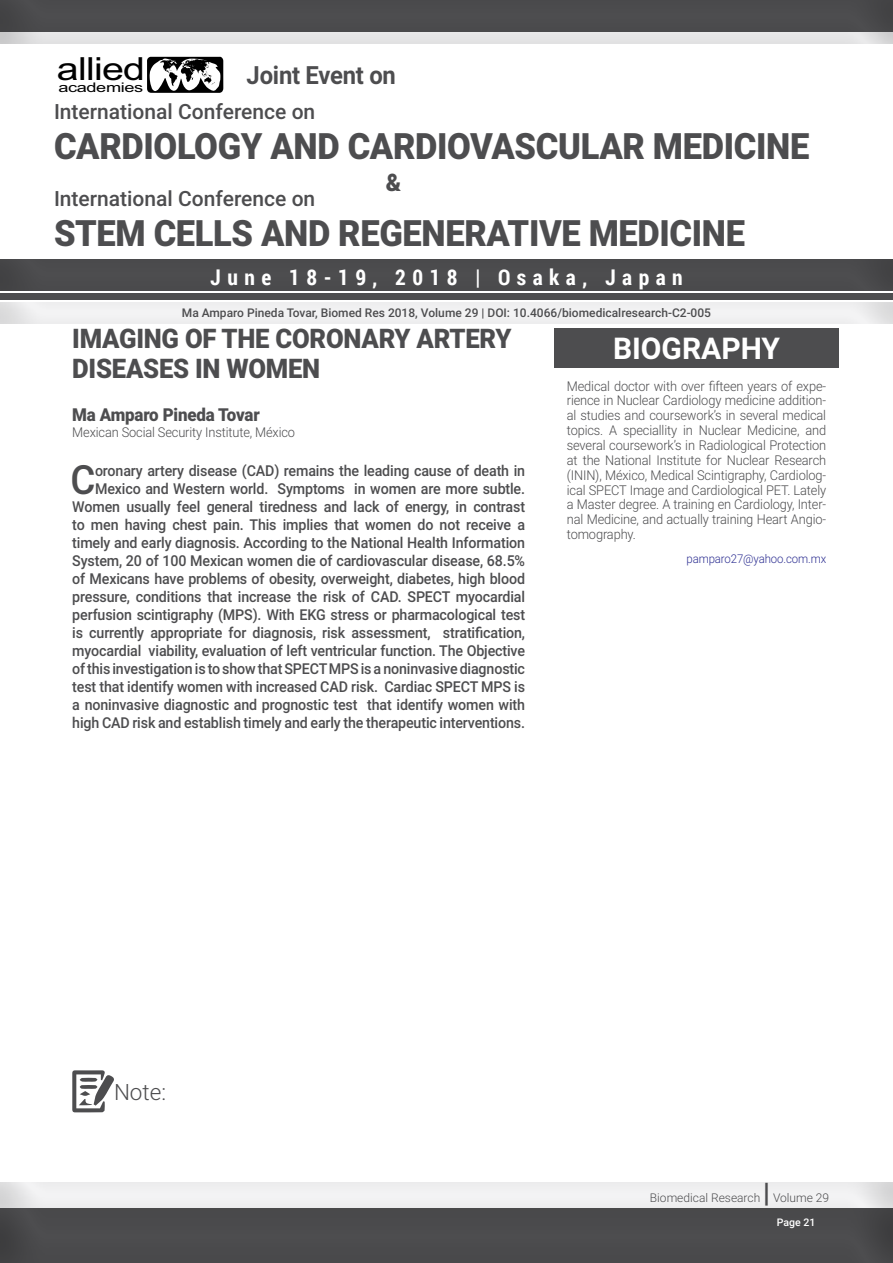
<style>
.page{position:relative;width:893px;height:1263px;background:#fff}
.page>*{position:absolute;margin:0;border:0;box-sizing:border-box;transform-origin:0 0}
.t1{font:500 40.35px "Roboto";color:#4d4d4f;scale:.95 1}
.t2{font:900 36.3px "Roboto";letter-spacing:-.01em;color:#4d4d4f;scale:.95 1}
.t3{font:31.8px "Arial";letter-spacing:-.02em;color:#000;scale:1.24 1}
.t4{font:700 30px "Roboto";color:#fff}
.t5{font:900 27px/29.7px "Roboto";letter-spacing:-.01em;color:#4d4d4f;scale:.95 1}
.t6{font:900 27px "Roboto";letter-spacing:-.01em;color:#4d4d4f}
.t7{font:700 25.05px "Roboto";letter-spacing:-.01em;color:#4d4d4f;scale:.95 1}
.t8{font:900 24.15px "Roboto";color:#4d4d4f;scale:.95 1}
.t9{font:300 22.5px "Roboto";color:#4d4d4f}
.t10{font:700 21.6px "Roboto Condensed";letter-spacing:.3em;color:#fff}
.t11{font:500 21px "Roboto";color:#4d4d4f}
.t12{font:900 17.85px "Roboto";letter-spacing:-.01em;color:#4d4d4f;scale:.95 1}
.t13{font:500 15px/18px "Roboto";letter-spacing:-.01em;color:#4d4d4f;text-align:right;scale:.95 1}
.t14{font:300 13.5px/14.9px "Roboto";letter-spacing:-.01em;color:#4d4d4f;text-align:justify;scale:.95 1}
.t15{font:13.35px "Arial";letter-spacing:-.02em;color:#000;scale:1.36 1}
.t16{font:500 12px "Roboto";color:#4d4d4f}
.t17{font:300 12px "Roboto";color:#4d4d4f}
.t18{font:300 12px "Roboto";letter-spacing:-.01em;color:#2e3092;scale:.95 1}
.t19{font:500 10.5px "Roboto";color:#fff}
</style>
<div class="page">
<div style="left:0;top:3px;width:893px;height:43px;background:#000;opacity:.5"></div>
<div style="left:0;top:1173px;width:893px;height:38px;background:#f3f3f4"></div>
<div style="left:0;top:1198px;width:893px;height:65px;background:#000;opacity:.5"></div>
<div style="left:0;top:249px;width:893px;height:43px;background:#000;opacity:.5"></div>
<div style="left:0;top:0;width:893px;height:34px;background:#4b4b4d"></div>
<svg style="left:72px;top:1070px;width:42px;height:42px"></svg>
<svg style="left:147px;top:57px;width:76px;height:36px"></svg>
<div style="left:554px;top:328px;width:285px;height:40px;background:#4d4d4f"></div>
<div style="left:0;top:292px;width:893px;height:33px;background:#000;opacity:.5"></div>
<h3 class="t3" style="left:57px;top:48px;width:73px">allied</h3>
<p class="t15" style="left:58px;top:79px;width:64px">academies</p>
<h3 class="t7" style="left:247px;top:58px;width:159px">Joint Event on</h3>
<h3 class="t11" style="left:54px;top:97px;width:263px">International Conference on</h3>
<h2 class="t2" style="left:54px;top:121px;width:796px">CARDIOLOGY AND CARDIOVASCULAR MEDICINE</h2>
<h3 class="t11" style="left:54px;top:184px;width:263px">International Conference on</h3>
<h3 class="t8" style="left:386px;top:165px;width:18px">&amp;</h3>
<h2 class="t2" style="left:54px;top:207px;width:729px">STEM CELLS AND REGENERATIVE MEDICINE</h2>
<h3 class="t10" style="left:210px;top:262px;width:474px">June 18-19, 2018 | Osaka, Japan</h3>
<p class="t16" style="left:182px;top:304px;width:531px">Ma Amparo Pineda Tovar, Biomed Res 2018, Volume 29 | DOI: 10.4066/biomedicalresearch-C2-005</p>
<h3 class="t5" style="left:72px;top:323px;width:464px">IMAGING OF THE CORONARY ARTERY<br>DISEASES IN WOMEN</h3>
<p class="t12" style="left:72px;top:402px;width:199px">Ma Amparo Pineda Tovar</p>
<p class="t14" style="left:72px;top:424px;width:236px">Mexican Social Security Institute, México</p>
<h1 class="t1" style="left:70px;top:451px;width:28px">C</h1>
<p class="t13" style="left:72px;top:461px;width:478px">oronary artery disease (CAD) remains the leading cause of death in Mexico and Western world. Symptoms in women are more subtle.<br>Women usually feel general tiredness and lack of energy, in contrast to men having chest pain. This implies that women do not receive a timely and early diagnosis. According to the National Health Information System, 20 of 100 Mexican women die of cardiovascular disease, 68.5% of Mexicans have problems of obesity, overweight, diabetes, high blood pressure, conditions that increase the risk of CAD. SPECT myocardial perfusion scintigraphy (MPS). With EKG stress or pharmacological test is currently appropriate for diagnosis, risk assessment, stratification, myocardial viability, evaluation of left ventricular function. The Objective of this investigation is to show that SPECT MPS is a noninvasive diagnostic test that identify women with increased CAD risk. Cardiac SPECT MPS is a noninvasive diagnostic and prognostic test that identify women with high CAD risk and establish timely and early the therapeutic interventions.</p>
<h3 class="t4" style="left:613px;top:327px;width:169px">BIOGRAPHY</h3>
<p class="t14" style="left:567px;top:378px;width:275px">Medical doctor with over fifteen years of expe&shy;rience in Nuclear Cardiology medicine addition&shy;al studies and coursework’s in several medical topics. A speciallity in Nuclear Medicine, and several coursework’s in Radiological Protection at the National Institute for Nuclear Research (ININ), México, Medical Scintigraphy, Cardiolog&shy;ical SPECT Image and Cardiological PET. Lately a Master degree. A training en Cardiology, Inter&shy;nal Medicine, and actually training Heart Angio&shy;tomography.</p>
<p class="t18" style="left:687px;top:551px;width:148px">pamparo27@yahoo.com.mx</p>
<h3 class="t9" style="left:114px;top:1076px;width:54px">Note:</h3>
<p class="t17" style="left:650px;top:1189px;width:112px">Biomedical Research</p>
<h3 class="t6" style="left:763px;top:1174px;width:8px">|</h3>
<p class="t17" style="left:773px;top:1189px;width:58px">Volume 29</p>
<p class="t19" style="left:777px;top:1215px;width:40px">Page 21</p>
</div>
